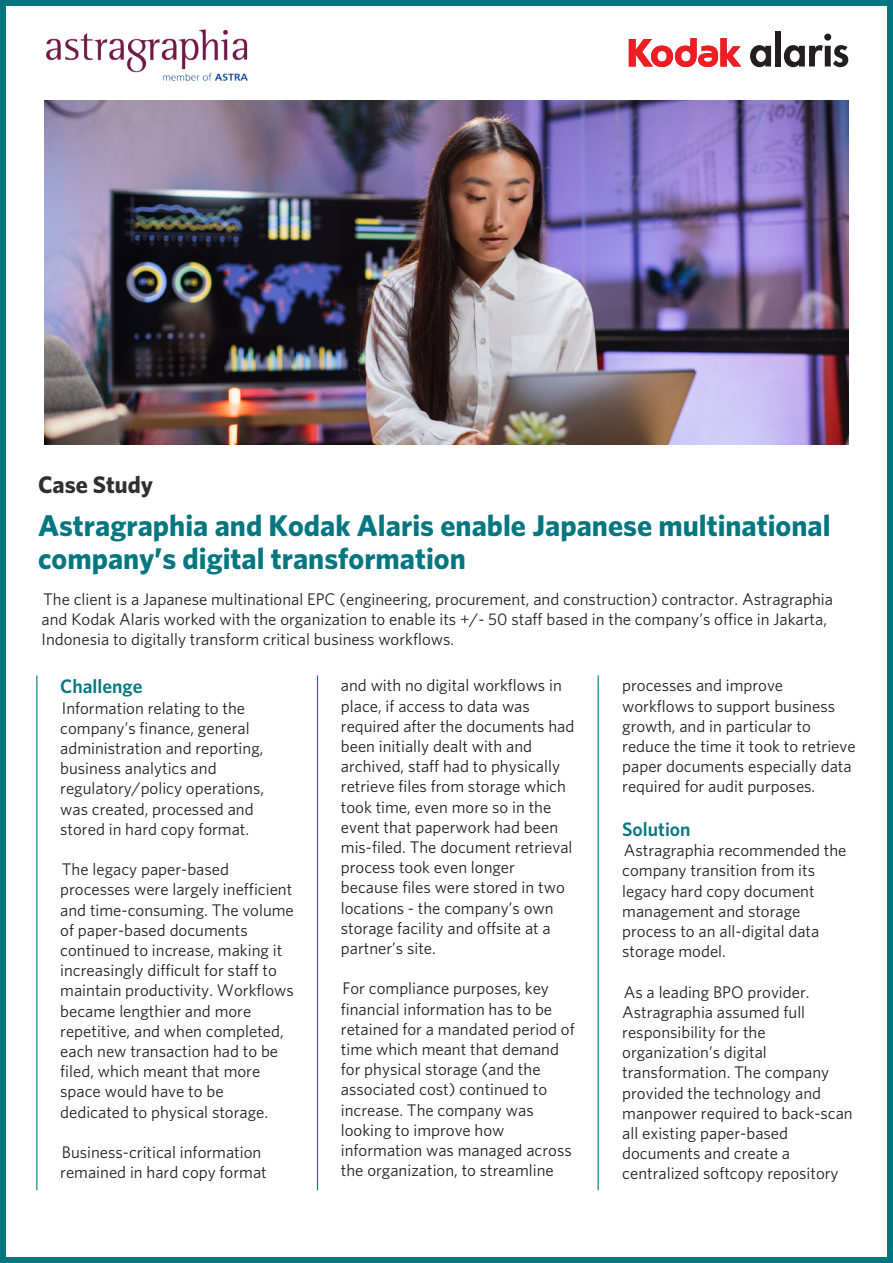
<style>
.page{position:relative;width:893px;height:1263px;background:#fff}
.page>*{position:absolute;margin:0;border:0;box-sizing:border-box;transform-origin:0 0}
.t1{font:700 30px/33px "Whitney";color:#037680}
.t2{font:700 24px "Whitney";color:#312f30}
.t3{font:600 19.5px "Whitney";color:#037680}
.t4{font:16.8px/20.2px "Whitney";color:#231f20}
</style>
<div class="page">
<img style="left:0;top:0;width:893px;height:1263px">
<h2 class="t2" style="left:38px;top:470px;width:117px">Case Study</h2>
<h1 class="t1" style="left:38px;top:508px;width:794px">Astragraphia and Kodak Alaris enable Japanese multinational company’s digital transformation</h1>
<p class="t4" style="left:42px;top:589px;width:793px">The client is a Japanese multinational EPC (engineering, procurement, and construction) contractor. Astragraphia and Kodak Alaris worked with the organization to enable its +/- 50 staff based in the company’s office in Jakarta,<br>Indonesia to digitally transform critical business workflows.</p>
<p class="t3" style="left:60px;top:675px;width:84px">Challenge</p>
<p class="t4" style="left:60px;top:697px;width:205px">Information relating to the company’s finance, general administration and reporting, business analytics and regulatory/policy operations, was created, processed and stored in hard copy format.</p>
<p class="t4" style="left:60px;top:859px;width:235px">The legacy paper-based processes were largely inefficient and time-consuming. The volume of paper-based documents continued to increase, making it increasingly difficult for staff to maintain productivity. Workflows became lengthier and more repetitive, and when completed, each new transaction had to be filed, which meant that more space would have to be dedicated to physical storage.</p>
<p class="t4" style="left:60px;top:1142px;width:208px">Business-critical information remained in hard copy format</p>
<p class="t4" style="left:341px;top:675px;width:235px">and with no digital workflows in place, if access to data was required after the documents had been initially dealt with and archived, staff had to physically retrieve files from storage which took time, even more so in the event that paperwork had been mis-filed. The document retrieval process took even longer because files were stored in two locations - the company’s own storage facility and offsite at a partner’s site.</p>
<p class="t4" style="left:341px;top:978px;width:235px">For compliance purposes, key financial information has to be retained for a mandated period of time which meant that demand for physical storage (and the associated cost) continued to increase. The company was looking to improve how information was managed across the organization, to streamline</p>
<p class="t4" style="left:622px;top:675px;width:235px">processes and improve workflows to support business growth, and in particular to reduce the time it took to retrieve paper documents especially data required for audit purposes.</p>
<p class="t3" style="left:622px;top:817px;width:70px">Solution</p>
<p class="t4" style="left:622px;top:840px;width:226px">Astragraphia recommended the company transition from its legacy hard copy document management and storage process to an all-digital data storage model.</p>
<p class="t4" style="left:622px;top:981px;width:232px">As a leading BPO provider.<br>Astragraphia assumed full responsibility for the organization’s digital transformation. The company provided the technology and manpower required to back-scan all existing paper-based documents and create a centralized softcopy repository</p>
</div>
